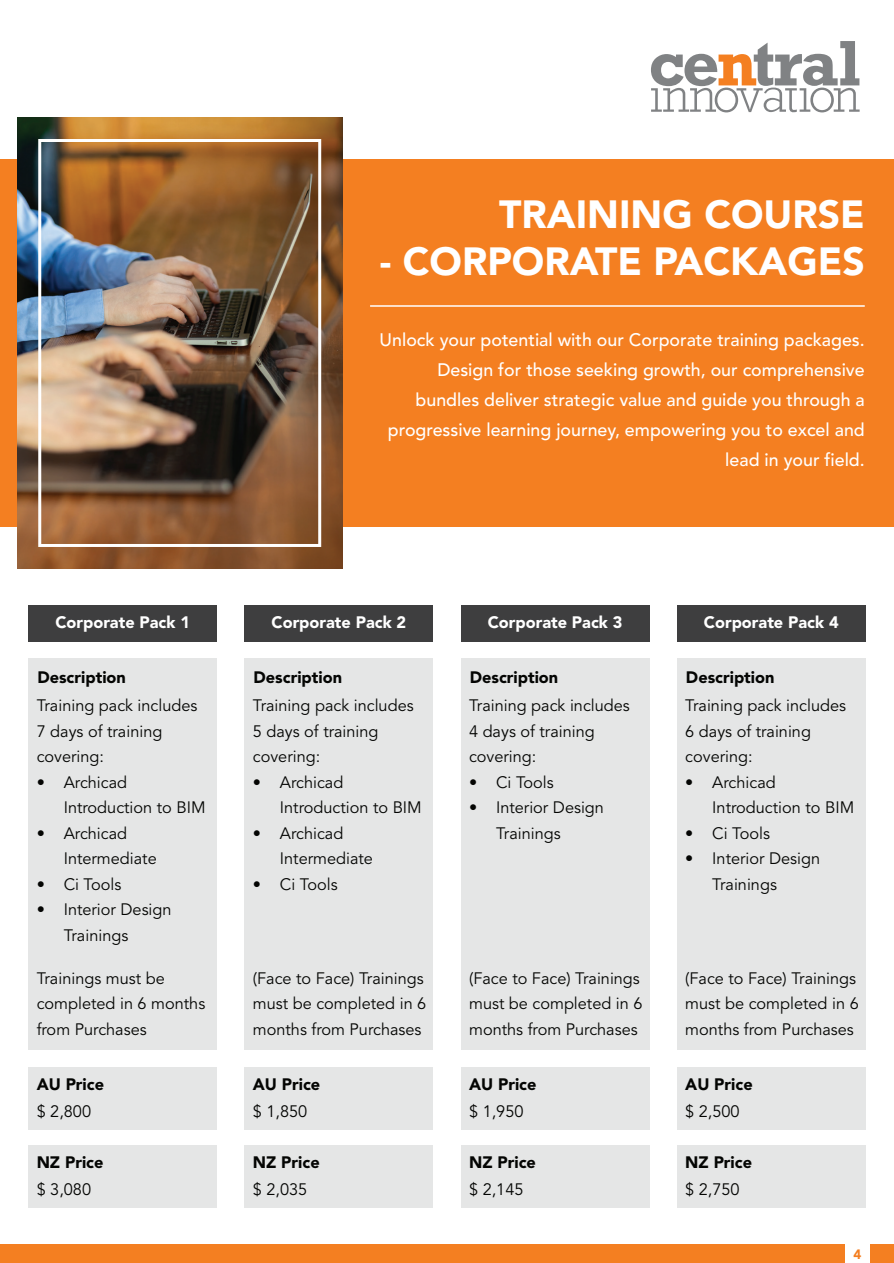
<style>
.page{position:relative;width:894px;height:1263px;background:#fff}
.page>*{position:absolute;margin:0;border:0;box-sizing:border-box;transform-origin:0 0}
.t1{font:900 39px "Avenir LT Std";color:#fff}
.t2{font:500 18px/30px "Avenir";color:#fff;text-align:right}
.t3{font:16.5px/25.5px "Avenir";color:#040503}
.t4{font:900 16.5px "Avenir";color:#040503}
.t5{font:900 16.5px "Avenir";color:#fff}
.t6{font:900 13.5px "Avenir";color:#f47f21}
</style>
<div class="page">
<div style="left:0;top:159px;width:893px;height:368px;background:#f47f21"></div>
<hr style="left:370px;top:305px;width:494px;height:2px;background:#fff">
<img style="left:17px;top:118px;width:325px;height:450px">
<svg style="left:651px;top:41px;width:208px;height:72px"></svg>
<div style="left:0;top:1245px;width:893px;height:18px;background:#f47f21"></div>
<div style="left:38px;top:139px;width:283px;height:408px;border:3px solid #fff"></div>
<div style="left:29px;top:605px;width:188px;height:36px;background:#3e3e3f"></div>
<div style="left:29px;top:658px;width:188px;height:391px;background:#e5e6e6"></div>
<div style="left:29px;top:1067px;width:188px;height:62px;background:#e5e6e6"></div>
<div style="left:29px;top:1145px;width:188px;height:62px;background:#e5e6e6"></div>
<div style="left:245px;top:658px;width:188px;height:391px;background:#e5e6e6"></div>
<div style="left:245px;top:1067px;width:188px;height:62px;background:#e5e6e6"></div>
<div style="left:245px;top:1145px;width:188px;height:62px;background:#e5e6e6"></div>
<div style="left:461px;top:658px;width:188px;height:391px;background:#e5e6e6"></div>
<div style="left:461px;top:1067px;width:188px;height:62px;background:#e5e6e6"></div>
<div style="left:461px;top:1145px;width:188px;height:62px;background:#e5e6e6"></div>
<div style="left:677px;top:658px;width:188px;height:391px;background:#e5e6e6"></div>
<div style="left:677px;top:1067px;width:188px;height:62px;background:#e5e6e6"></div>
<div style="left:677px;top:1145px;width:188px;height:62px;background:#e5e6e6"></div>
<div style="left:245px;top:605px;width:188px;height:36px;background:#3e3e3f"></div>
<div style="left:461px;top:605px;width:188px;height:36px;background:#3e3e3f"></div>
<div style="left:677px;top:605px;width:188px;height:36px;background:#3e3e3f"></div>
<div style="left:845px;top:1243px;width:24px;height:20px;background:#fff"></div>
<h1 class="t1" style="left:499px;top:191px;width:367px">TRAINING COURSE</h1>
<h1 class="t1" style="left:379px;top:237px;width:486px">- CORPORATE PACKAGES</h1>
<p class="t2" style="left:379px;top:326px;width:486px">Unlock your potential with our Corporate training packages.<br>Design for those seeking growth, our comprehensive bundles deliver strategic value and guide you through a progressive learning journey, empowering you to excel and lead in your field.</p>
<p class="t5" style="left:55px;top:610px;width:136px">Corporate Pack 1</p>
<p class="t4" style="left:37px;top:665px;width:90px">Description</p>
<p class="t3" style="left:37px;top:693px;width:162px">Training pack includes<br>7 days of training covering:</p>
<p class="t3" style="left:64px;top:769px;width:143px;text-indent:-27px">• Archicad<br>Introduction to BIM</p>
<p class="t3" style="left:64px;top:820px;width:95px;text-indent:-27px">• Archicad<br>Intermediate</p>
<p class="t3" style="left:37px;top:871px;width:86px">• Ci Tools</p>
<p class="t3" style="left:64px;top:897px;width:109px;text-indent:-27px">• Interior Design<br>Trainings</p>
<p class="t3" style="left:37px;top:965px;width:170px">Trainings must be completed in 6 months from Purchases</p>
<p class="t4" style="left:37px;top:1072px;width:69px">AU Price</p>
<p class="t3" style="left:37px;top:1098px;width:56px">$ 2,800</p>
<p class="t4" style="left:37px;top:1150px;width:68px">NZ Price</p>
<p class="t3" style="left:37px;top:1176px;width:56px">$ 3,080</p>
<p class="t5" style="left:271px;top:610px;width:136px">Corporate Pack 2</p>
<p class="t5" style="left:487px;top:610px;width:136px">Corporate Pack 3</p>
<p class="t5" style="left:703px;top:610px;width:136px">Corporate Pack 4</p>
<p class="t4" style="left:253px;top:665px;width:90px">Description</p>
<p class="t3" style="left:253px;top:693px;width:162px">Training pack includes<br>5 days of training covering:</p>
<p class="t3" style="left:280px;top:769px;width:143px;text-indent:-27px">• Archicad<br>Introduction to BIM</p>
<p class="t3" style="left:280px;top:820px;width:95px;text-indent:-27px">• Archicad<br>Intermediate</p>
<p class="t3" style="left:253px;top:871px;width:86px">• Ci Tools</p>
<p class="t3" style="left:253px;top:965px;width:175px">(Face to Face) Trainings must be completed in 6 months from Purchases</p>
<p class="t4" style="left:253px;top:1072px;width:69px">AU Price</p>
<p class="t3" style="left:253px;top:1098px;width:56px">$ 1,850</p>
<p class="t4" style="left:253px;top:1150px;width:68px">NZ Price</p>
<p class="t3" style="left:253px;top:1176px;width:56px">$ 2,035</p>
<p class="t4" style="left:469px;top:665px;width:90px">Description</p>
<p class="t3" style="left:469px;top:693px;width:162px">Training pack includes<br>4 days of training covering:</p>
<p class="t3" style="left:469px;top:769px;width:86px">• Ci Tools</p>
<p class="t3" style="left:496px;top:795px;width:109px;text-indent:-27px">• Interior Design<br>Trainings</p>
<p class="t3" style="left:469px;top:965px;width:175px">(Face to Face) Trainings must be completed in 6 months from Purchases</p>
<p class="t4" style="left:469px;top:1072px;width:69px">AU Price</p>
<p class="t3" style="left:469px;top:1098px;width:56px">$ 1,950</p>
<p class="t4" style="left:469px;top:1150px;width:68px">NZ Price</p>
<p class="t3" style="left:469px;top:1176px;width:56px">$ 2,145</p>
<p class="t4" style="left:685px;top:665px;width:90px">Description</p>
<p class="t3" style="left:685px;top:693px;width:162px">Training pack includes<br>6 days of training covering:</p>
<p class="t3" style="left:712px;top:769px;width:143px;text-indent:-27px">• Archicad<br>Introduction to BIM</p>
<p class="t3" style="left:685px;top:820px;width:86px">• Ci Tools</p>
<p class="t3" style="left:712px;top:846px;width:109px;text-indent:-27px">• Interior Design<br>Trainings</p>
<p class="t3" style="left:685px;top:965px;width:175px">(Face to Face) Trainings must be completed in 6 months from Purchases</p>
<p class="t4" style="left:685px;top:1072px;width:69px">AU Price</p>
<p class="t3" style="left:685px;top:1098px;width:56px">$ 2,500</p>
<p class="t4" style="left:685px;top:1150px;width:68px">NZ Price</p>
<p class="t3" style="left:685px;top:1176px;width:56px">$ 2,750</p>
<p class="t6" style="left:853px;top:1244px;width:9px">4</p>
</div>
